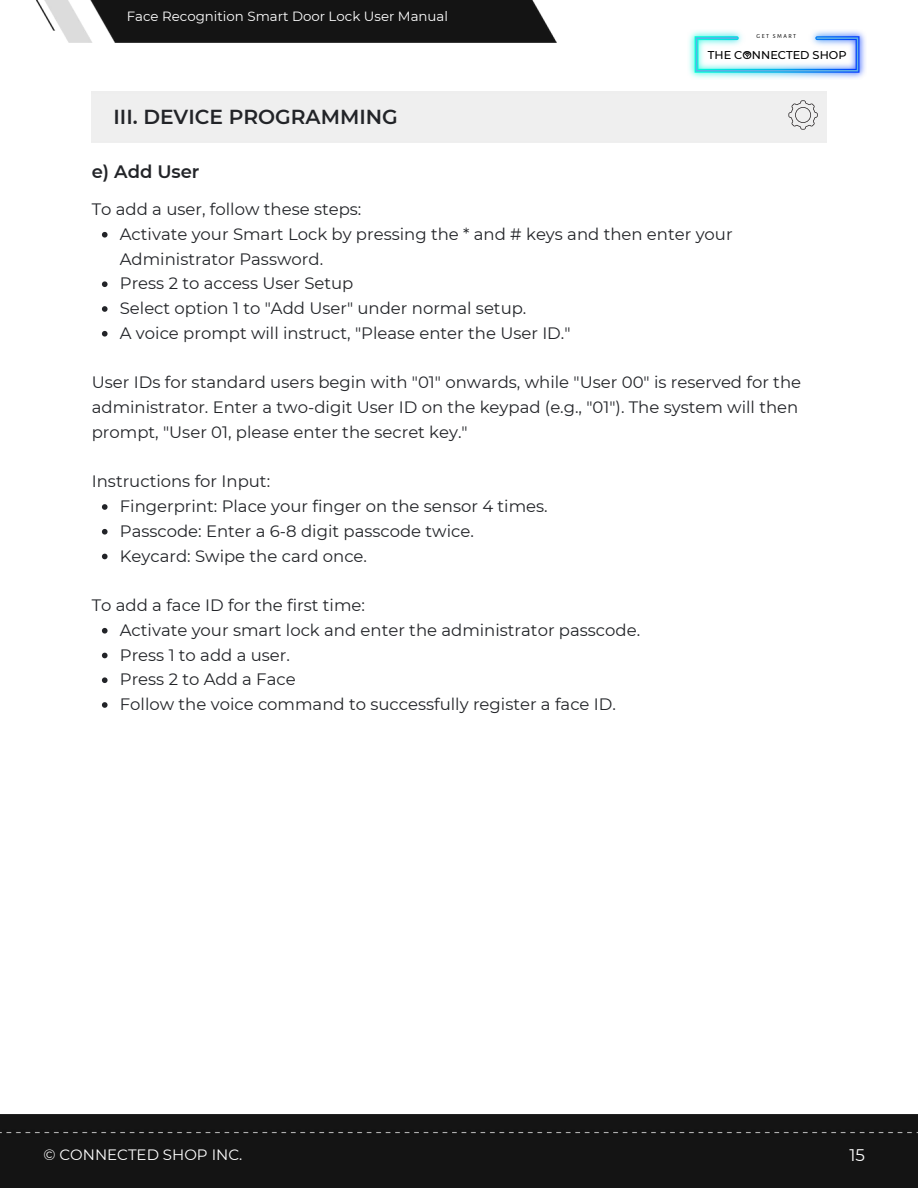
<style>
.page{position:relative;width:918px;height:1188px;background:#fff}
.page>*{position:absolute;margin:0;border:0;box-sizing:border-box;transform-origin:0 0}
.t1{font:600 20.25px "Montserrat";color:#222428}
.t2{font:600 18px "Montserrat";color:#222428}
.t3{font:16.8px "Montserrat";color:#fff}
.t4{font:16.5px/24.8px "Montserrat";color:#222428}
.t5{font:15px "Montserrat";color:#fff}
.t6{font:13.35px "Montserrat";color:#fff}
.t7{font:500 11.25px "Montserrat";color:#000}
.t8{font:6px "Alegreya Sans SC";letter-spacing:.24em;color:#000}
</style>
<div class="page">
<div style="left:0;top:1114px;width:918px;height:74px;background:#141414"></div>
<svg style="left:102px;top:232px;width:6px;height:6px"></svg>
<svg style="left:102px;top:281px;width:6px;height:6px"></svg>
<svg style="left:102px;top:306px;width:6px;height:6px"></svg>
<svg style="left:102px;top:331px;width:6px;height:6px"></svg>
<svg style="left:102px;top:504px;width:6px;height:6px"></svg>
<svg style="left:102px;top:529px;width:6px;height:6px"></svg>
<svg style="left:102px;top:554px;width:6px;height:5px"></svg>
<svg style="left:102px;top:628px;width:6px;height:6px"></svg>
<svg style="left:102px;top:653px;width:6px;height:5px"></svg>
<svg style="left:102px;top:677px;width:6px;height:6px"></svg>
<svg style="left:102px;top:702px;width:6px;height:6px"></svg>
<img style="left:689px;top:31px;width:177px;height:48px">
<svg style="left:695px;top:36px;width:164px;height:37px"></svg>
<svg style="left:788px;top:100px;width:30px;height:30px"></svg>
<img style="left:36px;top:0;width:520px;height:42px">
<p class="t6" style="left:127px;top:8px;width:323px">Face Recognition Smart Door Lock User Manual</p>
<p class="t1" style="left:114px;top:104px;width:286px">III. DEVICE PROGRAMMING</p>
<p class="t8" style="left:757px;top:33px;width:41px">GET SMART</p>
<p class="t7" style="left:708px;top:48px;width:140px">THE CONNECTED SHOP</p>
<p class="t2" style="left:92px;top:160px;width:109px">e) Add User</p>
<p class="t4" style="left:120px;top:197px;width:614px;text-indent:-28px">To add a user, follow these steps:<br>Activate your Smart Lock by pressing the * and # keys and then enter your Administrator Password.<br>Press 2 to access User Setup<br>Select option 1 to "Add User" under normal setup.<br>A voice prompt will instruct, "Please enter the User ID."</p>
<p class="t4" style="left:92px;top:370px;width:711px">User IDs for standard users begin with "01" onwards, while "User 00" is reserved for the administrator. Enter a two-digit User ID on the keypad (e.g., "01"). The system will then prompt, "User 01, please enter the secret key."</p>
<p class="t4" style="left:120px;top:469px;width:429px;text-indent:-28px">Instructions for Input:<br>Fingerprint: Place your finger on the sensor 4 times.<br>Passcode: Enter a 6-8 digit passcode twice.<br>Keycard: Swipe the card once.</p>
<p class="t4" style="left:120px;top:593px;width:522px;text-indent:-28px">To add a face ID for the first time:<br>Activate your smart lock and enter the administrator passcode.<br>Press 1 to add a user.<br>Press 2 to Add a Face<br>Follow the voice command to successfully register a face ID.</p>
<p class="t5" style="left:43px;top:1146px;width:200px">© CONNECTED SHOP INC.</p>
<p class="t3" style="left:849px;top:1145px;width:17px">15</p>
</div>
